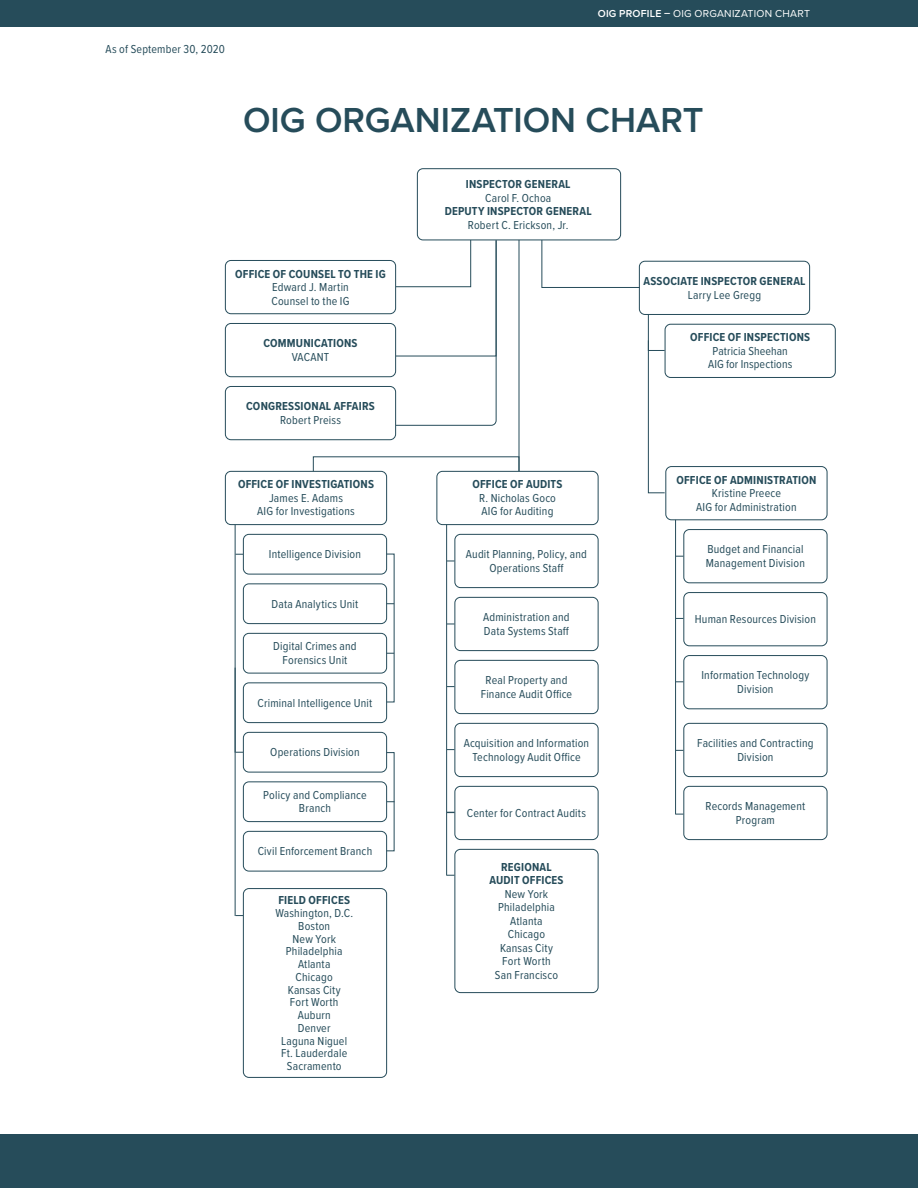
<style>
.page{position:relative;width:918px;height:1188px;background:#fff}
.page>*{position:absolute;margin:0;border:0;box-sizing:border-box;transform-origin:0 0}
._1_subhead{font:600 36px "Proxima Nova";color:#264c5a}
.t1{font:12px/13.5px "Proxima Nova Cond";letter-spacing:.015em;color:#264c5a;text-align:center}
.t2{font:700 12px/13.5px "Proxima Nova Cond";letter-spacing:.02em;color:#264c5a;text-align:center}
.t3{font:600 10.5px "Proxima Nova";letter-spacing:.025em;color:#fff}
.t4{font:10.5px "Proxima Nova";color:#fff}
.s1{font-weight:400}
.s2{font-weight:700}
</style>
<div class="page">
<div style="left:225px;top:323px;width:171px;height:54px;border:1px solid #264c5a;border-radius:6px"></div>
<div style="left:225px;top:386px;width:171px;height:54px;border:1px solid #264c5a;border-radius:6px"></div>
<div style="left:225px;top:260px;width:171px;height:54px;border:1px solid #264c5a;border-radius:6px"></div>
<div style="left:639px;top:261px;width:171px;height:54px;border:1px solid #264c5a;border-radius:6px"></div>
<hr style="left:519px;top:230px;width:1px;height:242px;background:#264c5a">
<svg style="left:541px;top:239px;width:99px;height:49px"></svg>
<svg style="left:648px;top:313px;width:17px;height:181px"></svg>
<div style="left:665px;top:324px;width:171px;height:54px;border:1px solid #264c5a;border-radius:6px"></div>
<hr style="left:446px;top:516px;width:1px;height:360px;background:#264c5a">
<div style="left:454px;top:534px;width:144px;height:54px;border:1px solid #264c5a;border-radius:6px"></div>
<div style="left:454px;top:597px;width:144px;height:54px;border:1px solid #264c5a;border-radius:6px"></div>
<div style="left:454px;top:660px;width:144px;height:54px;border:1px solid #264c5a;border-radius:6px"></div>
<div style="left:454px;top:723px;width:144px;height:54px;border:1px solid #264c5a;border-radius:6px"></div>
<hr style="left:675px;top:511px;width:1px;height:303px;background:#264c5a">
<div style="left:683px;top:529px;width:144px;height:54px;border:1px solid #264c5a;border-radius:6px"></div>
<div style="left:683px;top:592px;width:144px;height:54px;border:1px solid #264c5a;border-radius:6px"></div>
<div style="left:683px;top:655px;width:144px;height:54px;border:1px solid #264c5a;border-radius:6px"></div>
<div style="left:683px;top:723px;width:144px;height:54px;border:1px solid #264c5a;border-radius:6px"></div>
<div style="left:683px;top:786px;width:144px;height:54px;border:1px solid #264c5a;border-radius:6px"></div>
<div style="left:454px;top:786px;width:144px;height:54px;border:1px solid #264c5a;border-radius:6px"></div>
<div style="left:454px;top:849px;width:144px;height:144px;border:1px solid #264c5a;border-radius:6px"></div>
<hr style="left:235px;top:516px;width:1px;height:237px;background:#264c5a">
<hr style="left:235px;top:668px;width:1px;height:248px;background:#264c5a">
<div style="left:243px;top:781px;width:144px;height:41px;border:1px solid #264c5a;border-radius:6px"></div>
<div style="left:243px;top:831px;width:144px;height:40px;border:1px solid #264c5a;border-radius:6px"></div>
<div style="left:243px;top:732px;width:144px;height:40px;border:1px solid #264c5a;border-radius:6px"></div>
<div style="left:243px;top:888px;width:144px;height:190px;border:1px solid #264c5a;border-radius:6px"></div>
<div style="left:225px;top:471px;width:162px;height:54px;background:#fff;border-radius:6px"></div>
<div style="left:225px;top:471px;width:162px;height:54px;border:1px solid #264c5a;border-radius:6px"></div>
<div style="left:437px;top:471px;width:161px;height:54px;background:#fff;border-radius:6px"></div>
<div style="left:436px;top:471px;width:162px;height:54px;border:1px solid #264c5a;border-radius:6px"></div>
<div style="left:666px;top:467px;width:161px;height:53px;background:#fff;border-radius:6px"></div>
<div style="left:665px;top:466px;width:162px;height:54px;border:1px solid #264c5a;border-radius:6px"></div>
<svg style="left:395px;top:239px;width:102px;height:187px"></svg>
<div style="left:243px;top:633px;width:144px;height:40px;border:1px solid #264c5a;border-radius:6px"></div>
<div style="left:243px;top:534px;width:144px;height:40px;border:1px solid #264c5a;border-radius:6px"></div>
<div style="left:243px;top:682px;width:144px;height:41px;border:1px solid #264c5a;border-radius:6px"></div>
<div style="left:243px;top:583px;width:144px;height:41px;border:1px solid #264c5a;border-radius:6px"></div>
<div style="left:417px;top:169px;width:204px;height:71px;background:#fff;border-radius:6px"></div>
<div style="left:417px;top:168px;width:204px;height:72px;border:1px solid #264c5a;border-radius:6px"></div>
<div style="left:0;top:0;width:918px;height:27px;background:#264c5a"></div>
<div style="left:0;top:1134px;width:918px;height:54px;background:#264c5a"></div>
<p class="t1" style="left:106px;top:42px;width:121px">As of September 30, 2020</p>
<p class="t3" style="left:598px;top:7px;width:113px">OIG PROFILE – <span class="s1">OIG ORGANI</span></p>
<p class="t4" style="left:735px;top:6px;width:9px">ZATION</p>
<p class="t4" style="left:775px;top:6px;width:19px">CHART</p>
<h3 class="_1_subhead" style="left:243px;top:99px;width:462px">OIG ORGANIZATION CHART</h3>
<p class="t2" style="left:466px;top:178px;width:106px">INSPECTOR GENERAL<br><span class="s1">Carol F. Ochoa</span></p>
<p class="t2" style="left:445px;top:205px;width:149px">DEPUTY INSPECTOR GENERAL<br><span class="s1">Robert C. Erickson, Jr.</span></p>
<p class="t1" style="left:235px;top:267px;width:152px"><span class="s2">OFFICE OF COUNSEL TO THE IG<br></span>Edward J. Martin<br>Counsel to the IG</p>
<p class="t2" style="left:643px;top:275px;width:164px">ASSOCIATE INSPECTOR GENERAL<br><span class="s1">Larry Lee Gregg</span></p>
<p class="t1" style="left:690px;top:331px;width:121px"><span class="s2">OFFICE OF INSPECTIONS<br></span>Patricia Sheehan<br>AIG for Inspections</p>
<p class="t2" style="left:263px;top:337px;width:96px">COMMUNICATIONS<br><span class="s1">VACANT</span></p>
<p class="t2" style="left:246px;top:400px;width:130px">CONGRESSIONAL AFFAIRS<br><span class="s1">Robert Preiss</span></p>
<p class="t1" style="left:238px;top:478px;width:137px"><span class="s2">OFFICE OF INVESTIGATIONS<br></span>James E. Adams<br>AIG for Investigations</p>
<p class="t1" style="left:472px;top:478px;width:91px"><span class="s2">OFFICE OF AUDITS<br></span>R. Nicholas Goco<br>AIG for Auditing</p>
<p class="t1" style="left:676px;top:473px;width:141px"><span class="s2">OFFICE OF ADMINISTRATION<br></span>Kristine Preece<br>AIG for Administration</p>
<p class="t1" style="left:269px;top:548px;width:94px">Intelligence Division</p>
<p class="t1" style="left:272px;top:597px;width:88px">Data Analytics Unit</p>
<p class="t1" style="left:273px;top:640px;width:85px">Digital Crimes and<br>Forensics Unit</p>
<p class="t1" style="left:258px;top:696px;width:116px">Criminal Intelligence Unit</p>
<p class="t1" style="left:270px;top:746px;width:91px">Operations Division</p>
<p class="t1" style="left:263px;top:788px;width:105px">Policy and Compliance<br>Branch</p>
<p class="t1" style="left:258px;top:845px;width:116px">Civil Enforcement Branch</p>
<p class="t2" style="left:278px;top:894px;width:73px">FIELD OFFICES</p>
<p class="t1" style="left:275px;top:907px;width:79px">Washington, D.C.</p>
<p class="t1" style="left:298px;top:919px;width:33px">Boston</p>
<p class="t1" style="left:293px;top:932px;width:45px">New York</p>
<p class="t1" style="left:286px;top:945px;width:58px">Philadelphia</p>
<p class="t1" style="left:298px;top:958px;width:34px">Atlanta</p>
<p class="t1" style="left:296px;top:970px;width:39px">Chicago</p>
<p class="t1" style="left:288px;top:983px;width:54px">Kansas City</p>
<p class="t1" style="left:290px;top:996px;width:50px">Fort Worth</p>
<p class="t1" style="left:298px;top:1009px;width:34px">Auburn</p>
<p class="t1" style="left:298px;top:1021px;width:34px">Denver</p>
<p class="t1" style="left:281px;top:1034px;width:67px">Laguna Niguel</p>
<p class="t1" style="left:281px;top:1047px;width:68px">Ft. Lauderdale</p>
<p class="t1" style="left:287px;top:1060px;width:56px">Sacramento</p>
<p class="t1" style="left:466px;top:548px;width:123px">Audit Planning, Policy, and<br>Operations Staff</p>
<p class="t1" style="left:483px;top:611px;width:88px;text-align:left">Administration and<br>Data Systems Staff</p>
<p class="t1" style="left:481px;top:674px;width:93px">Real Property and<br>Finance Audit Office</p>
<p class="t1" style="left:464px;top:737px;width:127px">Acquisition and Information<br>Technology Audit Office</p>
<p class="t1" style="left:467px;top:806px;width:121px">Center for Contract Audits</p>
<p class="t2" style="left:489px;top:861px;width:76px">REGIONAL<br>AUDIT OFFICES</p>
<p class="t1" style="left:505px;top:887px;width:45px">New York</p>
<p class="t1" style="left:498px;top:901px;width:58px">Philadelphia</p>
<p class="t1" style="left:510px;top:914px;width:34px">Atlanta</p>
<p class="t1" style="left:508px;top:928px;width:39px">Chicago</p>
<p class="t1" style="left:500px;top:941px;width:54px">Kansas City</p>
<p class="t1" style="left:502px;top:955px;width:50px">Fort Worth</p>
<p class="t1" style="left:495px;top:968px;width:65px">San Francisco</p>
<p class="t1" style="left:706px;top:543px;width:101px;text-align:left">Budget and Financial<br>Management Division</p>
<p class="t1" style="left:695px;top:613px;width:123px">Human Resources Division</p>
<p class="t1" style="left:701px;top:669px;width:109px">Information Technology<br>Division</p>
<p class="t1" style="left:697px;top:737px;width:118px">Facilities and Contracting<br>Division</p>
<p class="t1" style="left:706px;top:800px;width:101px">Records Management<br>Program</p>
</div>
